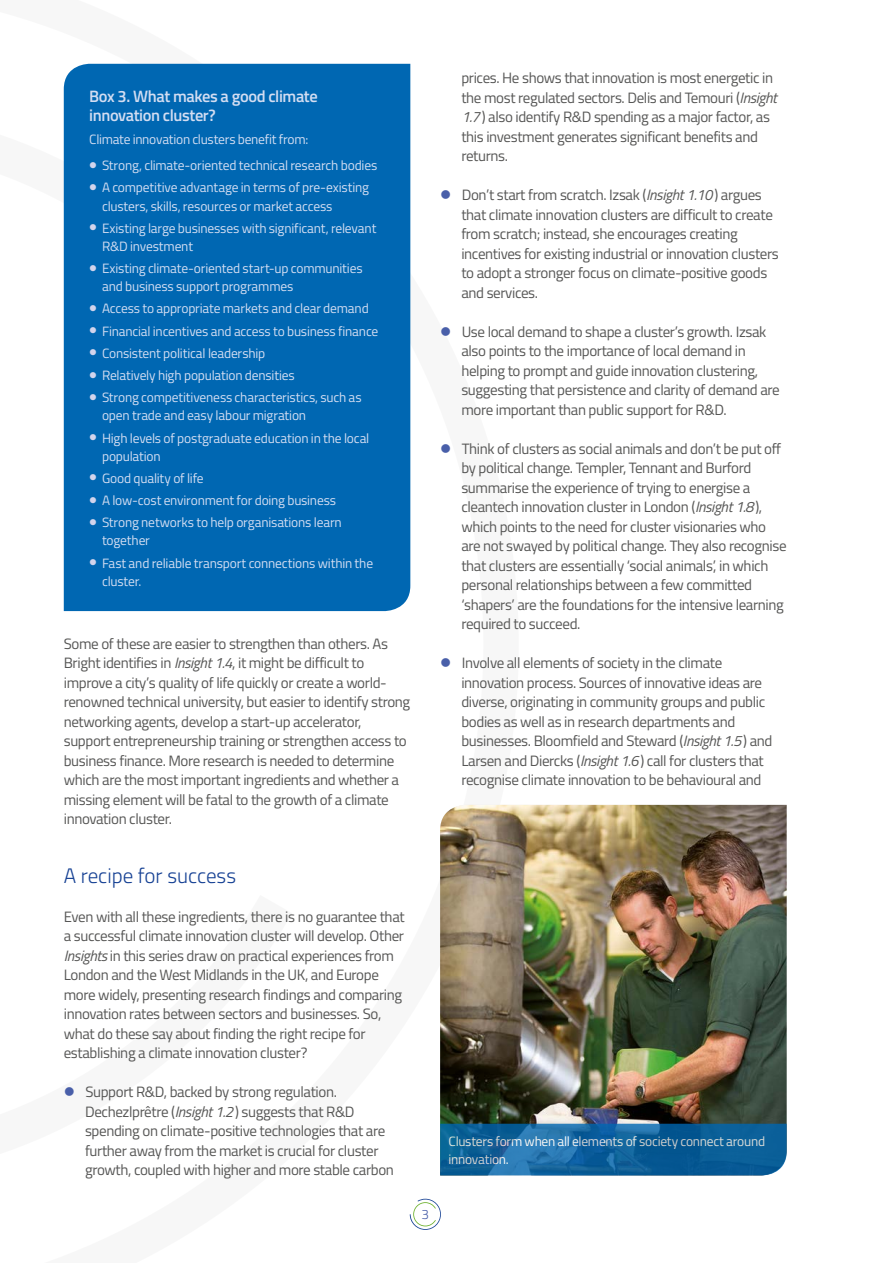
<style>
.page{position:relative;width:893px;height:1263px;background:#fff}
.page>*{position:absolute;margin:0;border:0;box-sizing:border-box;transform-origin:0 0}
.heading_1{font:300 21px "Titillium";color:#164194}
.box_title{font:600 16.5px/19.8px "Titillium";letter-spacing:-.025em;color:#d3ddf2}
.body_text{font:15px/19.5px "Titillium";letter-spacing:-.025em;color:#575756}
.box_text{font:13.5px/18px "Titillium";letter-spacing:-.015em;color:#d3ddf2}
.t1{font:13.5px/18px "Titillium";letter-spacing:-.02em;color:#fff}
.endnote{font:300 13.5px "Titillium";color:#495fa9}
.s1{color:#d2d4ec}
.s2{font-style:italic}
.s3{color:#495fa9}
</style>
<div class="page">
<img style="left:440px;top:805px;width:347px;height:319px">
<div style="left:64px;top:64px;width:346px;height:547px;background:#0067b2"></div>
<svg style="left:440px;top:1124px;width:347px;height:51px;background:#12639c"></svg>
<p class="box_title" style="left:89px;top:85px;width:230px">Box 3. What makes a good climate innovation cluster?</p>
<p class="box_text" style="left:89px;top:129px;width:221px">Climate innovation clusters benefit from:</p>
<p class="box_text" style="left:89px;top:156px;width:290px"><span class="s1">●</span> Strong, climate-oriented technical research bodies</p>
<p class="box_text" style="left:102px;top:178px;width:268px;text-indent:-13px"><span class="s1">●</span> A competitive advantage in terms of pre-existing clusters, skills, resources or market access</p>
<p class="box_text" style="left:102px;top:218px;width:276px;text-indent:-13px"><span class="s1">●</span> Existing large businesses with significant, relevant<br>R&amp;D investment</p>
<p class="box_text" style="left:102px;top:259px;width:262px;text-indent:-13px"><span class="s1">●</span> Existing climate-oriented start-up communities and business support programmes</p>
<p class="box_text" style="left:89px;top:299px;width:281px"><span class="s1">●</span> Access to appropriate markets and clear demand</p>
<p class="box_text" style="left:89px;top:321px;width:291px"><span class="s1">●</span> Financial incentives and access to business finance</p>
<p class="box_text" style="left:89px;top:343px;width:177px"><span class="s1">●</span> Consistent political leadership</p>
<p class="box_text" style="left:89px;top:366px;width:207px"><span class="s1">●</span> Relatively high population densities</p>
<p class="box_text" style="left:102px;top:388px;width:261px;text-indent:-13px"><span class="s1">●</span> Strong competitiveness characteristics, such as open trade and easy labour migration</p>
<p class="box_text" style="left:102px;top:428px;width:269px;text-indent:-13px"><span class="s1">●</span> High levels of postgraduate education in the local population</p>
<p class="box_text" style="left:89px;top:468px;width:116px"><span class="s1">●</span> Good quality of life</p>
<p class="box_text" style="left:89px;top:491px;width:248px"><span class="s1">●</span> A low-cost environment for doing business</p>
<p class="box_text" style="left:102px;top:513px;width:241px;text-indent:-13px"><span class="s1">●</span> Strong networks to help organisations learn together</p>
<p class="box_text" style="left:102px;top:553px;width:273px;text-indent:-13px"><span class="s1">●</span> Fast and reliable transport connections within the cluster.</p>
<p class="body_text" style="left:64px;top:633px;width:348px">Some of these are easier to strengthen than others. As Bright identifies in <span class="s2">Insight 1.4</span>, it might be difficult to improve a city’s quality of life quickly or create a world&shy;renowned technical university, but easier to identify strong networking agents, develop a start-up accelerator, support entrepreneurship training or strengthen access to business finance. More research is needed to determine which are the most important ingredients and whether a missing element will be fatal to the growth of a climate innovation cluster.</p>
<p class="body_text" style="left:461px;top:68px;width:317px">prices. He shows that innovation is most energetic in the most regulated sectors. Delis and Temouri (<span class="s2">Insight 1.7</span>) also identify R&amp;D spending as a major factor, as this investment generates significant benefits and returns.</p>
<p class="body_text" style="left:461px;top:185px;width:319px;text-indent:-21px"><span class="s3">●</span> Don’t start from scratch. Izsak (<span class="s2">Insight 1.10</span>) argues that climate innovation clusters are difficult to create from scratch; instead, she encourages creating incentives for existing industrial or innovation clusters to adopt a stronger focus on climate-positive goods and services.</p>
<p class="body_text" style="left:461px;top:321px;width:320px;text-indent:-21px"><span class="s3">●</span> Use local demand to shape a cluster’s growth. Izsak also points to the importance of local demand in helping to prompt and guide innovation clustering, suggesting that persistence and clarity of demand are more important than public support for R&amp;D.</p>
<p class="body_text" style="left:461px;top:438px;width:327px;text-indent:-21px"><span class="s3">●</span> Think of clusters as social animals and don’t be put off by political change. Templer, Tennant and Burford summarise the experience of trying to energise a cleantech innovation cluster in London (<span class="s2">Insight 1.8</span>), which points to the need for cluster visionaries who are not swayed by political change. They also recognise that clusters are essentially ‘social animals’, in which personal relationships between a few committed ‘shapers’ are the foundations for the intensive learning required to succeed.</p>
<p class="body_text" style="left:461px;top:653px;width:313px;text-indent:-21px"><span class="s3">●</span> Involve all elements of society in the climate innovation process. Sources of innovative ideas are diverse, originating in community groups and public bodies as well as in research departments and businesses. Bloomfield and Steward (<span class="s2">Insight 1.5</span>) and Larsen and Diercks (<span class="s2">Insight 1.6</span>) call for clusters that recognise climate innovation to be behavioural and</p>
<p class="heading_1" style="left:64px;top:860px;width:174px">A recipe for success</p>
<p class="body_text" style="left:64px;top:906px;width:342px">Even with all these ingredients, there is no guarantee that a successful climate innovation cluster will develop. Other <span class="s2">Insights</span> in this series draw on practical experiences from London and the West Midlands in the UK, and Europe more widely, presenting research findings and comparing innovation rates between sectors and businesses. So, what do these say about finding the right recipe for establishing a climate innovation cluster?</p>
<p class="body_text" style="left:85px;top:1082px;width:310px;text-indent:-21px"><span class="s3">●</span> Support R&amp;D, backed by strong regulation.<br>Dechezlprêtre (<span class="s2">Insight 1.2</span>) suggests that R&amp;D spending on climate-positive technologies that are further away from the market is crucial for cluster growth, coupled with higher and more stable carbon</p>
<p class="endnote" style="left:421px;top:1205px;width:9px">3</p>
<p class="t1" style="left:449px;top:1131px;width:318px">Clusters form when all elements of society connect around innovation.</p>
</div>
